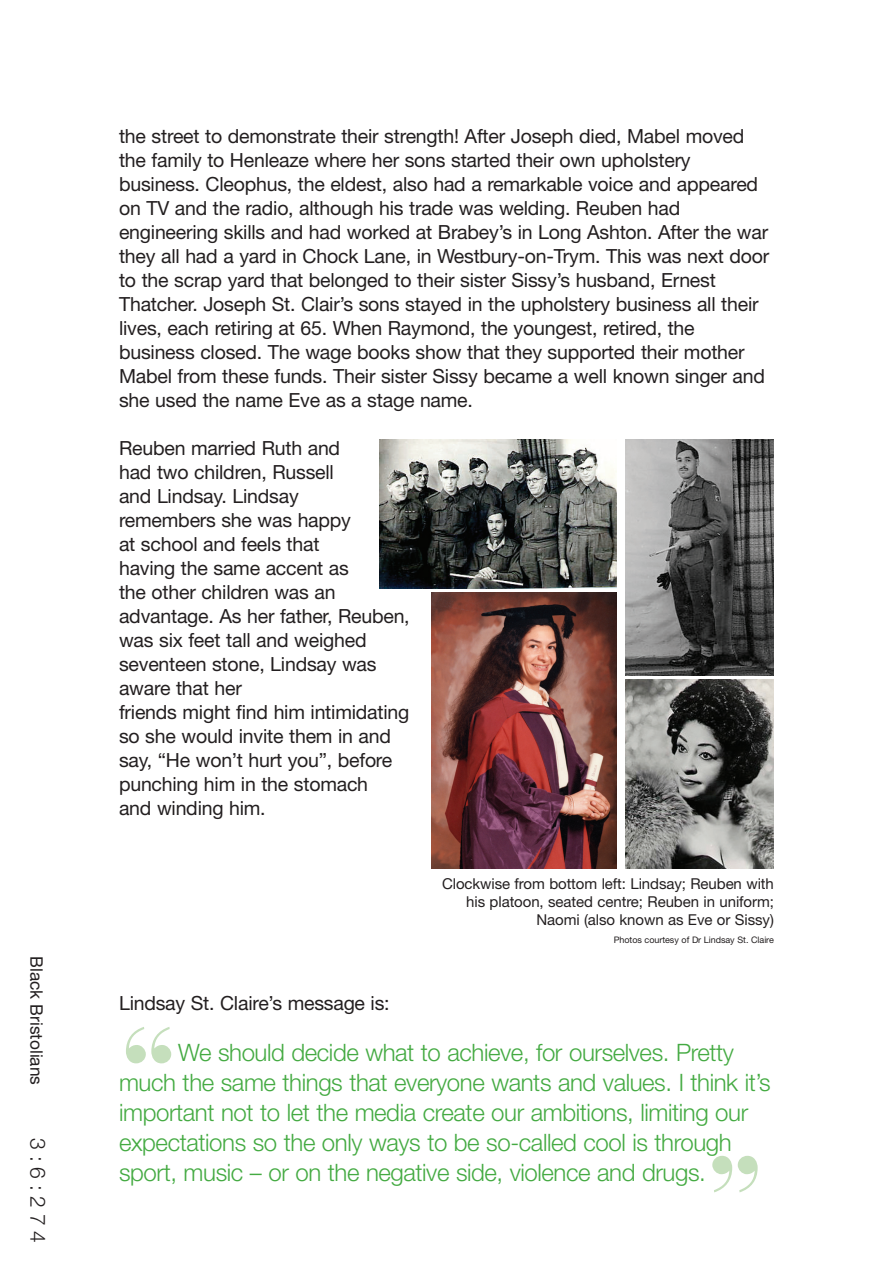
<style>
.page{position:relative;width:893px;height:1263px;background:#fff}
.page>*{position:absolute;margin:0;border:0;box-sizing:border-box;transform-origin:0 0}
.t1{font:700 condensed 122.7px "Bauer Bodoni";color:#c5dfbc}
.t2{font:300 24px/30px "Helvetica Neue";letter-spacing:-.015em;color:#44aa42}
.t3{font:300 21px "Helvetica Neue";color:#231f20}
.t4{font:19.5px/24px "Helvetica Neue";letter-spacing:-.01em;color:#231f20}
.t5{font:17.25px "Helvetica Neue";color:#231f20}
.t6{font:15px/18px "Helvetica Neue";letter-spacing:-.005em;color:#231f20;text-align:right}
.t7{font:9px "Helvetica Neue";letter-spacing:-.005em;color:#231f20}
</style>
<div class="page">
<img style="left:379px;top:439px;width:237px;height:149px">
<img style="left:625px;top:439px;width:149px;height:236px">
<img style="left:626px;top:680px;width:148px;height:189px">
<img style="left:432px;top:592px;width:185px;height:277px">
<p class="t5" style="left:43px;top:956px;width:130px;rotate:90deg">Black Bristolians</p>
<p class="t3" style="left:45px;top:1138px;width:107px;rotate:90deg">3:6:274</p>
<p class="t4" style="left:119px;top:126px;width:652px">the street to demonstrate their strength! After Joseph died, Mabel moved the family to Henleaze where her sons started their own upholstery business. Cleophus, the eldest, also had a remarkable voice and appeared on TV and the radio, although his trade was welding. Reuben had engineering skills and had worked at Brabey’s in Long Ashton. After the war they all had a yard in Chock Lane, in Westbury-on-Trym. This was next door to the scrap yard that belonged to their sister Sissy’s husband, Ernest Thatcher. Joseph St. Clair’s sons stayed in the upholstery business all their lives, each retiring at 65. When Raymond, the youngest, retired, the business closed. The wage books show that they supported their mother Mabel from these funds. Their sister Sissy became a well known singer and she used the name Eve as a stage name.</p>
<p class="t4" style="left:119px;top:438px;width:292px">Reuben married Ruth and<br>had two children, Russell<br>and Lindsay. Lindsay<br>remembers she was happy<br>at school and feels that<br>having the same accent as<br>the other children was an advantage. As her father, Reuben, was six feet tall and weighed seventeen stone, Lindsay was aware that her<br>friends might find him intimidating so she would invite them in and say, “He won’t hurt you”, before punching him in the stomach<br>and winding him.</p>
<p class="t6" style="left:442px;top:876px;width:333px">Clockwise from bottom left: Lindsay; Reuben with his platoon, seated centre; Reuben in uniform;<br>Naomi (also known as Eve or Sissy)</p>
<p class="t7" style="left:614px;top:936px;width:162px">Photos courtesy of Dr Lindsay St. Claire</p>
<p class="t4" style="left:119px;top:993px;width:272px">Lindsay St. Claire’s message is:</p>
<h1 class="t1" style="left:119px;top:1025px;width:61px">“</h1>
<p class="t2" style="left:119px;top:1040px;width:653px;text-indent:59px">We should decide what to achieve, for ourselves. Pretty much the same things that everyone wants and values. I think it’s important not to let the media create our ambitions, limiting our expectations so the only ways to be so-called cool is through sport, music – or on the negative side, violence and drugs.</p>
<h1 class="t1" style="left:705px;top:1154px;width:61px">”</h1>
</div>
